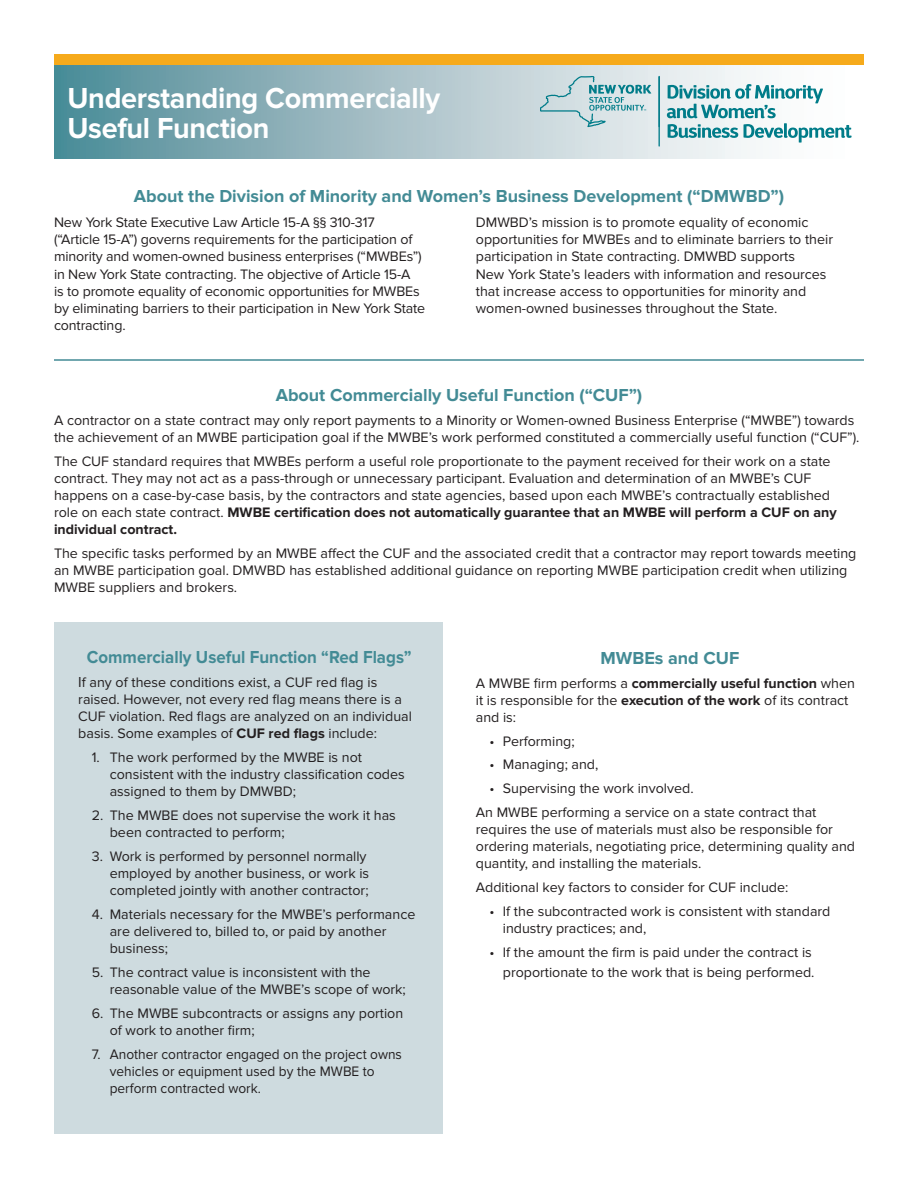
<style>
.page{position:relative;width:918px;height:1188px;background:#fff}
.page>*{position:absolute;margin:0;border:0;box-sizing:border-box;transform-origin:0 0}
.t1{font:700 30px/30px "Proxima Nova";letter-spacing:-.01em;color:#fff;scale:.96 1}
.t2{font:700 18px "Proxima Nova";color:#438b95}
.t3{font:700 18px "Proxima Nova";color:#438b95;scale:.94 1}
.t4{font:14.25px/17.1px "Proxima Nova";color:#231f20}
.t5{font:14.25px/17.1px "Proxima Nova";color:#231f20;scale:.96 1}
.s1{font-weight:700}
.s2{font-size:15px}
</style>
<div class="page">
<div style="left:54px;top:622px;width:388px;height:512px;background:#cedbdf"></div>
<div style="left:54px;top:64px;width:810px;height:95px;background:linear-gradient(to right,#558d99,#fff)"></div>
<div style="left:54px;top:54px;width:810px;height:11px;background:#f6aa1b"></div>
<svg style="left:667px;top:84px;width:185px;height:59px"></svg>
<svg style="left:540px;top:76px;width:111px;height:51px;background:#bad4d8"></svg>
<hr style="left:659px;top:76px;width:1px;height:71px;background:#007c89">
<hr style="left:54px;top:359px;width:810px;height:2px;background:#438b95">
<h1 class="t1" style="left:68px;top:84px;width:390px">Understanding Commercially<br>Useful Function</h1>
<p class="t2" style="left:134px;top:186px;width:652px">About the Division of Minority and Women’s Business Development (“DMWBD”)</p>
<p class="t4" style="left:54px;top:214px;width:373px">New York State Executive Law Article 15-A §§ 310-317<br>(“Article 15-A”) governs requirements for the participation of minority and women-owned business enterprises (“MWBEs”) in New York State contracting. The objective of Article 15-A<br>is to promote equality of economic opportunities for MWBEs by eliminating barriers to their participation in New York State contracting.</p>
<p class="t4" style="left:476px;top:214px;width:359px">DMWBD’s mission is to promote equality of economic opportunities for MWBEs and to eliminate barriers to their participation in State contracting. DMWBD supports<br>New York State’s leaders with information and resources that increase access to opportunities for minority and women-owned businesses throughout the State.</p>
<p class="t2" style="left:276px;top:384px;width:368px">About Commercially Useful Function (“CUF”)</p>
<p class="t4" style="left:54px;top:412px;width:807px">A contractor on a state contract may only report payments to a Minority or Women-owned Business Enterprise (“MWBE”) towards the achievement of an MWBE participation goal if the MWBE’s work performed constituted a commercially useful function (“CUF”).</p>
<p class="t4" style="left:54px;top:452px;width:784px">The CUF standard requires that MWBEs perform a useful role proportionate to the payment received for their work on a state contract. They may not act as a pass-through or unnecessary participant. Evaluation and determination of an MWBE’s CUF happens on a case-by-case basis, by the contractors and state agencies, based upon each MWBE’s contractually established role on each state contract. <span class="s1">MWBE certification does not automatically guarantee that an MWBE will perform a CUF on any individual contract.</span></p>
<p class="t4" style="left:54px;top:545px;width:804px">The specific tasks performed by an MWBE affect the CUF and the associated credit that a contractor may report towards meeting an MWBE participation goal. DMWBD has established additional guidance on reporting MWBE participation credit when utilizing<br>MWBE suppliers and brokers.</p>
<p class="t3" style="left:87px;top:646px;width:347px">Commercially Useful Function “Red Flags”</p>
<p class="t4" style="left:78px;top:673px;width:335px"><span class="s2">I</span>f any of these conditions exist, a CUF red flag is raised. However, not every red flag means there is a CUF violation. Red flags are analyzed on an individual basis. Some examples of <span class="s1">CUF red flags</span> include:</p>
<p class="t4" style="left:110px;top:749px;width:297px;text-indent:-18px">1. The work performed by the MWBE is not consistent with the industry classification codes assigned to them by DMWBD;</p>
<p class="t4" style="left:110px;top:807px;width:288px;text-indent:-18px">2. The MWBE does not supervise the work it has been contracted to perform;</p>
<p class="t4" style="left:110px;top:848px;width:261px;text-indent:-18px">3. Work is performed by personnel normally employed by another business, or work is completed jointly with another contractor;</p>
<p class="t4" style="left:110px;top:906px;width:307px;text-indent:-18px">4. Materials necessary for the MWBE’s performance are delivered to, billed to, or paid by another business;</p>
<p class="t4" style="left:110px;top:964px;width:298px;text-indent:-18px">5. The contract value is inconsistent with the reasonable value of the MWBE’s scope of work;</p>
<p class="t4" style="left:110px;top:1005px;width:295px;text-indent:-18px">6. The MWBE subcontracts or assigns any portion of work to another firm;</p>
<p class="t5" style="left:110px;top:1046px;width:306px;text-indent:-18px">7. Another contractor engaged on the project owns vehicles or equipment used by the MWBE to perform contracted work.</p>
<p class="t2" style="left:601px;top:647px;width:140px">MWBEs and CUF</p>
<p class="t4" style="left:476px;top:674px;width:381px">A MWBE firm performs a <span class="s1">commercially useful function</span> when it is responsible for the <span class="s1">execution of the work</span> of its contract and is:</p>
<p class="t4" style="left:489px;top:732px;width:87px">• Performing;</p>
<p class="t4" style="left:489px;top:756px;width:111px">• Managing; and,</p>
<p class="t4" style="left:476px;top:777px;width:342px;line-height:23.9px;text-indent:14px">• Supervising the work involved.<br>An MWBE performing a service on a state contract that</p>
<p class="t4" style="left:476px;top:821px;width:381px">requires the use of materials must also be responsible for ordering materials, negotiating price, determining quality and quantity, and installing the materials.</p>
<p class="t4" style="left:476px;top:879px;width:314px">Additional key factors to consider for CUF include:</p>
<p class="t4" style="left:503px;top:903px;width:329px;text-indent:-13px">• If the subcontracted work is consistent with standard industry practices; and,</p>
<p class="t4" style="left:489px;top:943px;width:327px;line-height:19.5px;text-align:right">• If the amount the firm is paid under the contract is proportionate to the work that is being performed.</p>
</div>
